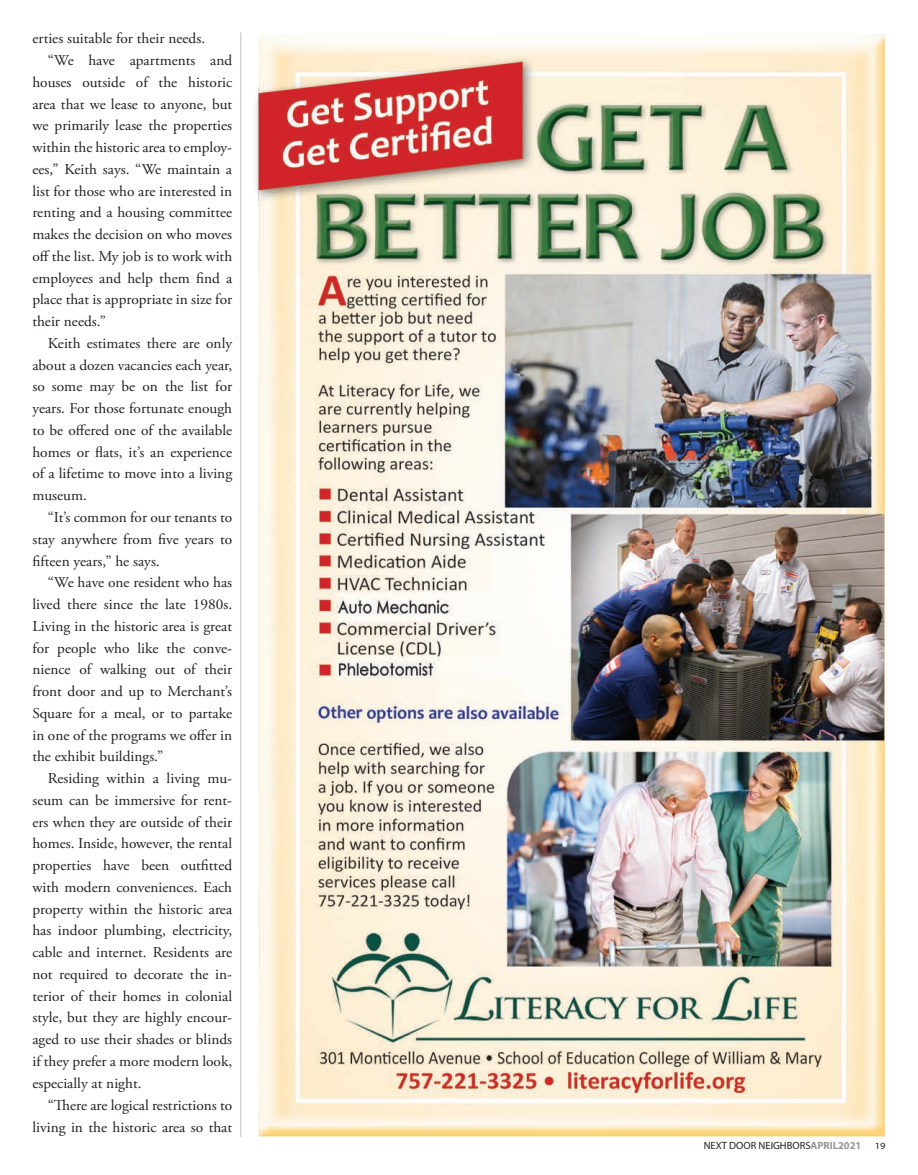
<style>
.page{position:relative;width:918px;height:1175px;background:#fff}
.page>*{position:absolute;margin:0;border:0;box-sizing:border-box;transform-origin:0 0}
.t1{font:15px "Adobe Garamond Pro";color:#231f20}
.t2{font:10.5px "Myriad Pro";color:#231f20}
.t3{font:9.45px "Myriad Pro";color:#231f20;scale:1.11 1}
.s1{font-weight:700;color:#939598}
</style>
<div class="page">
<img style="left:255px;top:34px;width:630px;height:1102px">
<hr style="left:240px;top:32px;width:1px;height:1105px;background:#bcbdc0">
<p class="t1" style="left:32px;top:30px;width:174px">erties suitable for their needs.</p>
<p class="t1" style="left:48px;top:51px;width:186px">“We have apartments and</p>
<p class="t1" style="left:32px;top:73px;width:201px">houses outside of the historic</p>
<p class="t1" style="left:32px;top:95px;width:201px">area that we lease to anyone, but</p>
<p class="t1" style="left:32px;top:117px;width:201px">we primarily lease the properties</p>
<p class="t1" style="left:32px;top:138px;width:201px">within the historic area to employ-</p>
<p class="t1" style="left:32px;top:160px;width:201px">ees,” Keith says. “We maintain a</p>
<p class="t1" style="left:32px;top:182px;width:201px">list for those who are interested in</p>
<p class="t1" style="left:32px;top:204px;width:201px">renting and a housing committee</p>
<p class="t1" style="left:32px;top:225px;width:201px">makes the decision on who moves</p>
<p class="t1" style="left:32px;top:247px;width:201px">off the list. My job is to work with</p>
<p class="t1" style="left:32px;top:269px;width:201px">employees and help them find a</p>
<p class="t1" style="left:32px;top:291px;width:201px">place that is appropriate in size for</p>
<p class="t1" style="left:32px;top:312px;width:75px">their needs.”</p>
<p class="t1" style="left:48px;top:334px;width:186px">Keith estimates there are only</p>
<p class="t1" style="left:32px;top:356px;width:201px">about a dozen vacancies each year,</p>
<p class="t1" style="left:32px;top:378px;width:201px">so some may be on the list for</p>
<p class="t1" style="left:32px;top:399px;width:201px">years. For those fortunate enough</p>
<p class="t1" style="left:32px;top:421px;width:201px">to be offered one of the available</p>
<p class="t1" style="left:32px;top:443px;width:201px">homes or flats, it’s an experience</p>
<p class="t1" style="left:32px;top:465px;width:201px">of a lifetime to move into a living</p>
<p class="t1" style="left:32px;top:486px;width:56px">museum.</p>
<p class="t1" style="left:48px;top:508px;width:186px">“It’s common for our tenants to</p>
<p class="t1" style="left:32px;top:530px;width:201px">stay anywhere from five years to</p>
<p class="t1" style="left:32px;top:552px;width:129px">fifteen years,” he says.</p>
<p class="t1" style="left:48px;top:573px;width:186px">“We have one resident who has</p>
<p class="t1" style="left:32px;top:595px;width:201px">lived there since the late 1980s.</p>
<p class="t1" style="left:32px;top:617px;width:201px">Living in the historic area is great</p>
<p class="t1" style="left:32px;top:639px;width:201px">for people who like the conve-</p>
<p class="t1" style="left:32px;top:660px;width:201px">nience of walking out of their</p>
<p class="t1" style="left:32px;top:682px;width:201px">front door and up to Merchant’s</p>
<p class="t1" style="left:32px;top:704px;width:201px">Square for a meal, or to partake</p>
<p class="t1" style="left:32px;top:726px;width:201px">in one of the programs we offer in</p>
<p class="t1" style="left:32px;top:747px;width:132px">the exhibit buildings.”</p>
<p class="t1" style="left:48px;top:769px;width:186px">Residing within a living mu-</p>
<p class="t1" style="left:32px;top:791px;width:201px">seum can be immersive for rent-</p>
<p class="t1" style="left:32px;top:813px;width:201px">ers when they are outside of their</p>
<p class="t1" style="left:32px;top:834px;width:201px">homes. Inside, however, the rental</p>
<p class="t1" style="left:32px;top:856px;width:201px">properties have been outfitted</p>
<p class="t1" style="left:32px;top:878px;width:201px">with modern conveniences. Each</p>
<p class="t1" style="left:32px;top:900px;width:201px">property within the historic area</p>
<p class="t1" style="left:32px;top:921px;width:201px">has indoor plumbing, electricity,</p>
<p class="t1" style="left:32px;top:943px;width:201px">cable and internet. Residents are</p>
<p class="t1" style="left:32px;top:965px;width:201px">not required to decorate the in-</p>
<p class="t1" style="left:32px;top:987px;width:201px">terior of their homes in colonial</p>
<p class="t1" style="left:32px;top:1008px;width:201px">style, but they are highly encour-</p>
<p class="t1" style="left:32px;top:1030px;width:201px">aged to use their shades or blinds</p>
<p class="t1" style="left:32px;top:1052px;width:201px">if they prefer a more modern look,</p>
<p class="t1" style="left:32px;top:1074px;width:111px">especially at night.</p>
<p class="t1" style="left:48px;top:1095px;width:186px">“There are logical restrictions to</p>
<p class="t1" style="left:32px;top:1117px;width:201px">living in the historic area so that</p>
<p class="t2" style="left:704px;top:1138px;width:159px">NEXT DOOR NEIGHBORS<span class="s1">APRIL2021</span></p>
<p class="t3" style="left:875px;top:1139px;width:11px">19</p>
</div>
